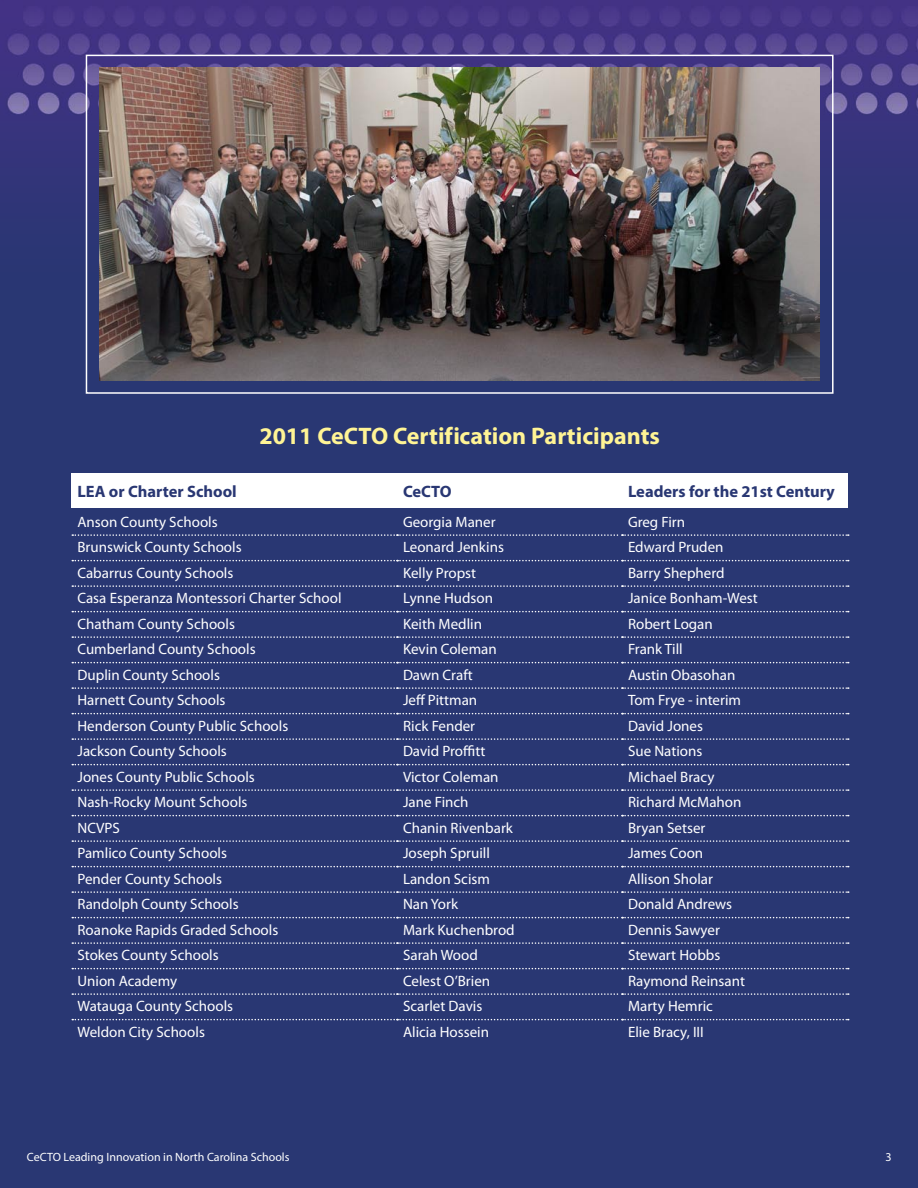
<style>
.page{position:relative;width:918px;height:1188px;background:#fff}
.page>*{position:absolute;margin:0;border:0;box-sizing:border-box;transform-origin:0 0}
.t1{font:700 24px "Myriad Pro";color:#fff495}
.t2{font:700 16.5px "Myriad Pro";color:#293773}
.t3{font:15px "Myriad Pro";color:#fff}
.t4{font:12px "Myriad Pro";color:#fff}
</style>
<div class="page">
<div style="left:1px;top:0;width:917px;height:1188px;background:#293773"></div>
<img style="left:0;top:0;width:918px;height:292px">
<div style="left:72px;top:473px;width:776px;height:34px;background:#fff"></div>
<svg style="left:72px;top:559px;width:777px;height:462px"></svg>
<svg style="left:72px;top:534px;width:777px;height:2px"></svg>
<svg style="left:72px;top:560px;width:777px;height:1px"></svg>
<svg style="left:72px;top:585px;width:777px;height:2px"></svg>
<svg style="left:72px;top:611px;width:777px;height:1px"></svg>
<svg style="left:72px;top:636px;width:777px;height:2px"></svg>
<svg style="left:72px;top:662px;width:777px;height:1px"></svg>
<svg style="left:72px;top:687px;width:777px;height:2px"></svg>
<svg style="left:72px;top:713px;width:777px;height:1px"></svg>
<svg style="left:72px;top:738px;width:777px;height:2px"></svg>
<svg style="left:72px;top:764px;width:777px;height:1px"></svg>
<svg style="left:72px;top:789px;width:777px;height:2px"></svg>
<svg style="left:72px;top:815px;width:777px;height:1px"></svg>
<svg style="left:72px;top:840px;width:777px;height:2px"></svg>
<svg style="left:72px;top:866px;width:777px;height:1px"></svg>
<svg style="left:72px;top:891px;width:777px;height:2px"></svg>
<svg style="left:72px;top:917px;width:777px;height:1px"></svg>
<svg style="left:72px;top:942px;width:777px;height:2px"></svg>
<svg style="left:72px;top:968px;width:777px;height:1px"></svg>
<svg style="left:72px;top:993px;width:777px;height:2px"></svg>
<svg style="left:72px;top:1019px;width:777px;height:1px"></svg>
<img style="left:100px;top:68px;width:720px;height:312px">
<div style="left:86px;top:55px;width:748px;height:339px;border:2px solid #fff"></div>
<p class="t1" style="left:259px;top:420px;width:402px">2011 CeCTO Certification Participants</p>
<p class="t2" style="left:78px;top:481px;width:161px">LEA or Charter School</p>
<p class="t2" style="left:403px;top:481px;width:50px">CeCTO</p>
<p class="t2" style="left:628px;top:481px;width:208px">Leaders for the 21st Century</p>
<p class="t3" style="left:78px;top:513px;width:142px">Anson County Schools</p>
<p class="t3" style="left:403px;top:513px;width:94px">Georgia Maner</p>
<p class="t3" style="left:628px;top:513px;width:59px">Greg Firn</p>
<p class="t3" style="left:78px;top:538px;width:166px">Brunswick County Schools</p>
<p class="t3" style="left:403px;top:538px;width:103px">Leonard Jenkins</p>
<p class="t3" style="left:628px;top:538px;width:97px">Edward Pruden</p>
<p class="t3" style="left:78px;top:564px;width:157px">Cabarrus County Schools</p>
<p class="t3" style="left:403px;top:564px;width:75px">Kelly Propst</p>
<p class="t3" style="left:628px;top:564px;width:98px">Barry Shepherd</p>
<p class="t3" style="left:78px;top:589px;width:266px">Casa Esperanza Montessori Charter School</p>
<p class="t3" style="left:403px;top:589px;width:92px">Lynne Hudson</p>
<p class="t3" style="left:628px;top:589px;width:131px">Janice Bonham-West</p>
<p class="t3" style="left:78px;top:615px;width:159px">Chatham County Schools</p>
<p class="t3" style="left:403px;top:615px;width:81px">Keith Medlin</p>
<p class="t3" style="left:628px;top:615px;width:86px">Robert Logan</p>
<p class="t3" style="left:78px;top:640px;width:180px">Cumberland County Schools</p>
<p class="t3" style="left:403px;top:640px;width:95px">Kevin Coleman</p>
<p class="t3" style="left:628px;top:640px;width:56px">Frank Till</p>
<p class="t3" style="left:78px;top:666px;width:144px">Duplin County Schools</p>
<p class="t3" style="left:403px;top:666px;width:71px">Dawn Craft</p>
<p class="t3" style="left:628px;top:666px;width:109px">Austin Obasohan</p>
<p class="t3" style="left:78px;top:691px;width:150px">Harnett County Schools</p>
<p class="t3" style="left:403px;top:691px;width:76px">Jeff Pittman</p>
<p class="t3" style="left:628px;top:691px;width:115px">Tom Frye - interim</p>
<p class="t3" style="left:78px;top:717px;width:212px">Henderson County Public Schools</p>
<p class="t3" style="left:403px;top:717px;width:74px">Rick Fender</p>
<p class="t3" style="left:628px;top:717px;width:77px">David Jones</p>
<p class="t3" style="left:78px;top:742px;width:151px">Jackson County Schools</p>
<p class="t3" style="left:403px;top:742px;width:84px">David Proffitt</p>
<p class="t3" style="left:628px;top:742px;width:76px">Sue Nations</p>
<p class="t3" style="left:78px;top:768px;width:179px">Jones County Public Schools</p>
<p class="t3" style="left:403px;top:768px;width:97px">Victor Coleman</p>
<p class="t3" style="left:628px;top:768px;width:88px">Michael Bracy</p>
<p class="t3" style="left:78px;top:793px;width:172px">Nash-Rocky Mount Schools</p>
<p class="t3" style="left:403px;top:793px;width:67px">Jane Finch</p>
<p class="t3" style="left:628px;top:793px;width:115px">Richard McMahon</p>
<p class="t3" style="left:78px;top:819px;width:44px">NCVPS</p>
<p class="t3" style="left:403px;top:819px;width:111px">Chanin Rivenbark</p>
<p class="t3" style="left:628px;top:819px;width:79px">Bryan Setser</p>
<p class="t3" style="left:78px;top:844px;width:151px">Pamlico County Schools</p>
<p class="t3" style="left:403px;top:844px;width:88px">Joseph Spruill</p>
<p class="t3" style="left:628px;top:844px;width:77px">James Coon</p>
<p class="t3" style="left:78px;top:870px;width:146px">Pender County Schools</p>
<p class="t3" style="left:403px;top:870px;width:88px">Landon Scism</p>
<p class="t3" style="left:628px;top:870px;width:87px">Allison Sholar</p>
<p class="t3" style="left:78px;top:895px;width:163px">Randolph County Schools</p>
<p class="t3" style="left:403px;top:895px;width:57px">Nan York</p>
<p class="t3" style="left:628px;top:895px;width:106px">Donald Andrews</p>
<p class="t3" style="left:78px;top:921px;width:202px">Roanoke Rapids Graded Schools</p>
<p class="t3" style="left:403px;top:921px;width:113px">Mark Kuchenbrod</p>
<p class="t3" style="left:628px;top:921px;width:93px">Dennis Sawyer</p>
<p class="t3" style="left:78px;top:946px;width:143px">Stokes County Schools</p>
<p class="t3" style="left:403px;top:946px;width:76px">Sarah Wood</p>
<p class="t3" style="left:628px;top:946px;width:94px">Stewart Hobbs</p>
<p class="t3" style="left:78px;top:972px;width:101px">Union Academy</p>
<p class="t3" style="left:403px;top:972px;width:89px">Celest O’Brien</p>
<p class="t3" style="left:628px;top:972px;width:119px">Raymond Reinsant</p>
<p class="t3" style="left:78px;top:997px;width:157px">Watauga County Schools</p>
<p class="t3" style="left:403px;top:997px;width:81px">Scarlet Davis</p>
<p class="t3" style="left:628px;top:997px;width:86px">Marty Hemric</p>
<p class="t3" style="left:78px;top:1023px;width:129px">Weldon City Schools</p>
<p class="t3" style="left:403px;top:1023px;width:88px">Alicia Hossein</p>
<p class="t3" style="left:628px;top:1023px;width:77px">Elie Bracy, III</p>
<p class="t4" style="left:27px;top:1150px;width:264px">CeCTO Leading Innovation in North Carolina Schools</p>
<p class="t4" style="left:885px;top:1150px;width:8px">3</p>
</div>
